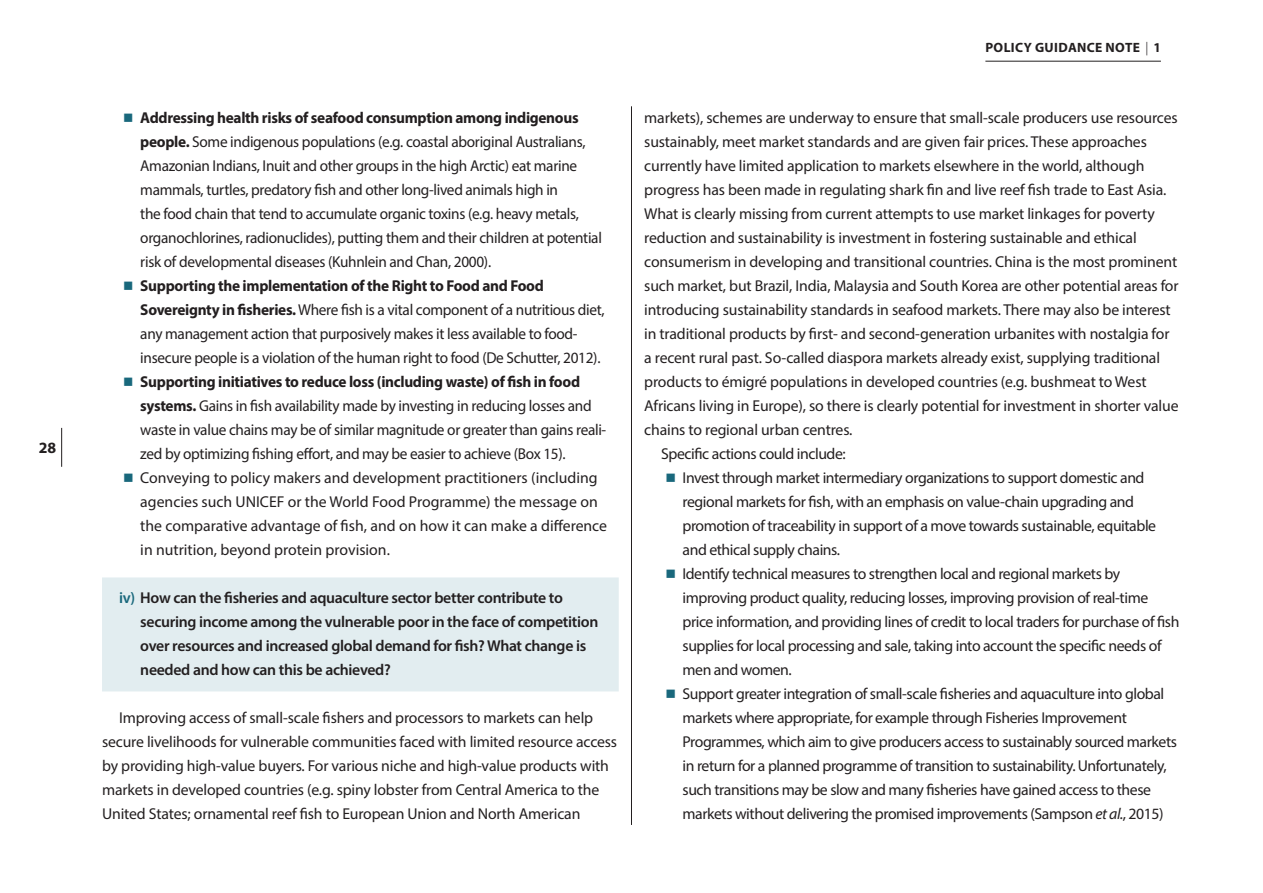
<style>
.page{position:relative;width:1263px;height:893px;background:#fff}
.page>*{position:absolute;margin:0;border:0;box-sizing:border-box;transform-origin:0 0}
.Paragraph_2{font:15.75px/24px "Myriad Pro";letter-spacing:-.02em;color:#231f20}
.Paragraph_2-2{font:15.75px/24px "Myriad Pro";color:#231f20}
.Questions{font:600 15.75px/24px "Myriad Pro";letter-spacing:-.02em;color:#231f20}
.t1{font:700 15.75px "Myriad Pro";color:#231f20}
.t2{font:700 13.5px "Myriad Pro";letter-spacing:.03em;color:#231f20}
.s1{color:#19687c}
.s2{font-weight:700}
.s3{font-weight:400}
.s4{font-style:italic}
</style>
<div class="page">
<hr style="left:61px;top:428px;width:1px;height:39px;background:#231f20">
<hr style="left:631px;top:106px;width:1px;height:719px;background:#231f20">
<hr style="left:985px;top:61px;width:176px;height:1px;background:#231f20">
<div style="left:102px;top:577px;width:517px;height:114px;background:#e2edf0"></div>
<p class="t1" style="left:39px;top:437px;width:19px">28</p>
<p class="Paragraph_2" style="left:140px;top:106px;width:463px;text-indent:-17px"><span class="s1">■</span> <span class="s2">Addressing health risks of seafood consumption among indigenous people.</span> Some indigenous populations (e.g. coastal aboriginal Australians, Amazonian Indians, Inuit and other groups in the high Arctic) eat marine mammals, turtles, predatory fish and other long-lived animals high in<br>the food chain that tend to accumulate organic toxins (e.g. heavy metals, organochlorines, radionuclides), putting them and their children at potential risk of developmental diseases (Kuhnlein and Chan, 2000).</p>
<p class="Paragraph_2" style="left:140px;top:274px;width:466px;text-indent:-17px"><span class="s1">■</span> <span class="s2">Supporting the implementation of the Right to Food and Food Sovereignty in fisheries.</span> Where fish is a vital component of a nutritious diet, any management action that purposively makes it less available to food&shy;insecure people is a violation of the human right to food (De Schutter, 2012).</p>
<p class="Paragraph_2" style="left:140px;top:370px;width:467px;text-indent:-17px"><span class="s1">■</span> <span class="s2">Supporting initiatives to reduce loss (including waste) of fish in food systems.</span> Gains in fish availability made by investing in reducing losses and waste in value chains may be of similar magnitude or greater than gains reali&shy;zed by optimizing fishing effort, and may be easier to achieve (Box 15).</p>
<p class="Paragraph_2-2" style="left:140px;top:466px;width:468px;text-indent:-17px"><span class="s1">■</span> Conveying to policy makers and development practitioners (including agencies such UNICEF or the World Food Programme) the message on the comparative advantage of fish, and on how it can make a difference in nutrition, beyond protein provision.</p>
<p class="Questions" style="left:140px;top:586px;width:459px;text-indent:-21px"><span class="s1">iv)</span> How can the fisheries and aquaculture sector better contribute to securing income among the vulnerable poor in the face of competition over resources and increased global demand for fish? What change is needed and how can this be achieved?</p>
<p class="Paragraph_2" style="left:102px;top:706px;width:517px;text-indent:17px">Improving access of small-scale fishers and processors to markets can help secure livelihoods for vulnerable communities faced with limited resource access by providing high-value buyers. For various niche and high-value products with markets in developed countries (e.g. spiny lobster from Central America to the United States; ornamental reef fish to European Union and North American</p>
<p class="t2" style="left:985px;top:39px;width:177px">POLICY GUIDANCE NOTE <span class="s3">|</span> 1</p>
<p class="Paragraph_2" style="left:644px;top:106px;width:536px">markets), schemes are underway to ensure that small-scale producers use resources sustainably, meet market standards and are given fair prices. These approaches currently have limited application to markets elsewhere in the world, although progress has been made in regulating shark fin and live reef fish trade to East Asia.<br>What is clearly missing from current attempts to use market linkages for poverty reduction and sustainability is investment in fostering sustainable and ethical consumerism in developing and transitional countries. China is the most prominent such market, but Brazil, India, Malaysia and South Korea are other potential areas for introducing sustainability standards in seafood markets. There may also be interest in traditional products by first- and second-generation urbanites with nostalgia for a recent rural past. So-called diaspora markets already exist, supplying traditional products to émigré populations in developed countries (e.g. bushmeat to West Africans living in Europe), so there is clearly potential for investment in shorter value chains to regional urban centres.</p>
<p class="Paragraph_2" style="left:661px;top:442px;width:186px">Specific actions could include:</p>
<p class="Paragraph_2" style="left:682px;top:466px;width:475px;text-indent:-17px"><span class="s1">■</span> Invest through market intermediary organizations to support domestic and regional markets for fish, with an emphasis on value-chain upgrading and promotion of traceability in support of a move towards sustainable, equitable and ethical supply chains.</p>
<p class="Paragraph_2" style="left:682px;top:562px;width:498px;text-indent:-17px"><span class="s1">■</span> Identify technical measures to strengthen local and regional markets by improving product quality, reducing losses, improving provision of real-time price information, and providing lines of credit to local traders for purchase of fish supplies for local processing and sale, taking into account the specific needs of men and women.</p>
<p class="Paragraph_2" style="left:682px;top:682px;width:496px;text-indent:-17px"><span class="s1">■</span> Support greater integration of small-scale fisheries and aquaculture into global markets where appropriate, for example through Fisheries Improvement Programmes, which aim to give producers access to sustainably sourced markets in return for a planned programme of transition to sustainability.Unfortunately, such transitions may be slow and many fisheries have gained access to these markets without delivering the promised improvements (Sampson <span class="s4">et al.</span>, 2015)</p>
</div>
